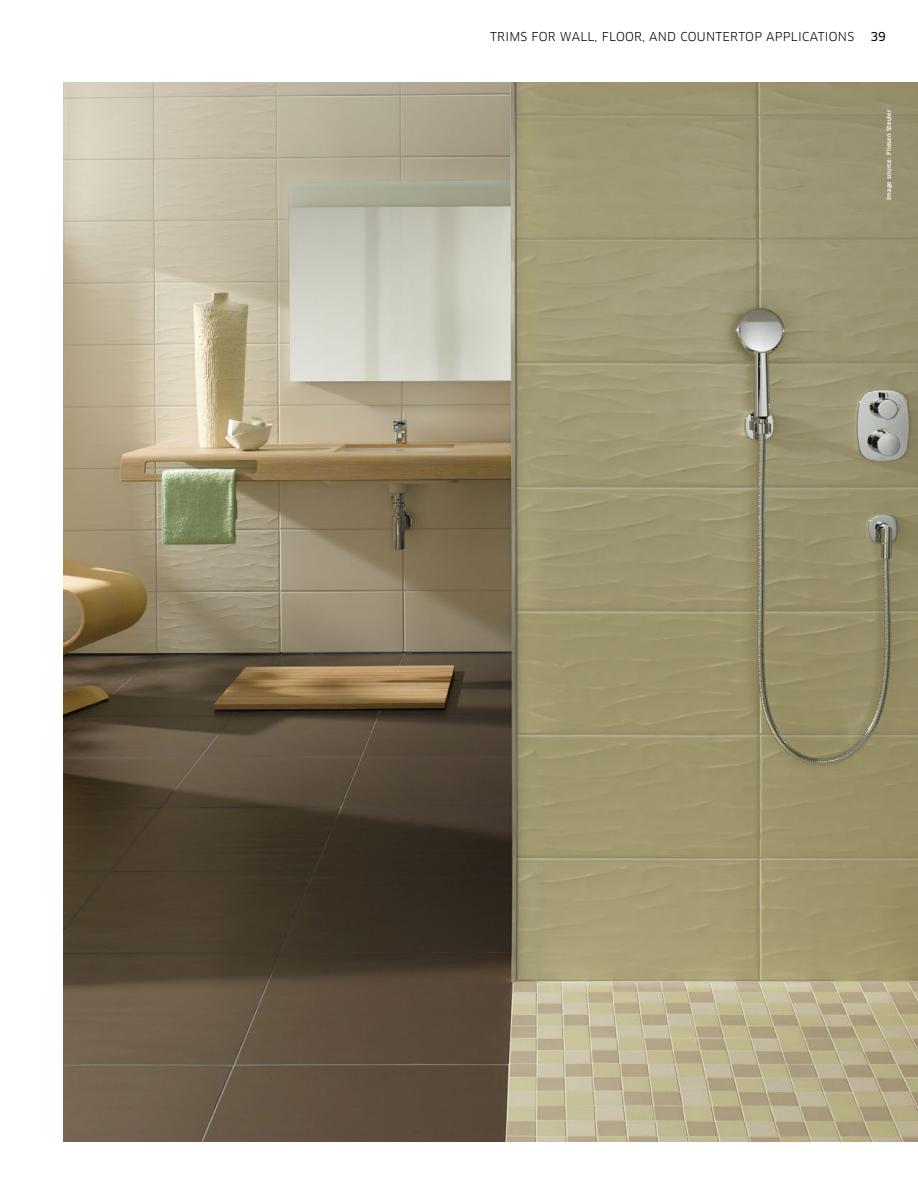
<style>
.page{position:relative;width:918px;height:1188px;background:#fff}
.page>*{position:absolute;margin:0;border:0;box-sizing:border-box;transform-origin:0 0}
.t1{font:12px "Clan OT";letter-spacing:.02em;color:#000}
.t2{font:12px "Clan OT News";color:#000}
.t3{font:500 6px "Clan OT";letter-spacing:.03em;color:#fff}
</style>
<div class="page">
<img style="left:64px;top:82px;width:854px;height:1059px">
<p class="t1" style="left:490px;top:30px;width:366px">TRIMS FOR WALL, FLOOR, AND COUNTERTOP APPLICATIONS</p>
<p class="t2" style="left:870px;top:30px;width:17px">39</p>
<p class="t3" style="left:886px;top:200px;width:92px;rotate:-90deg">Image source: Fliesen Steuler</p>
</div>
